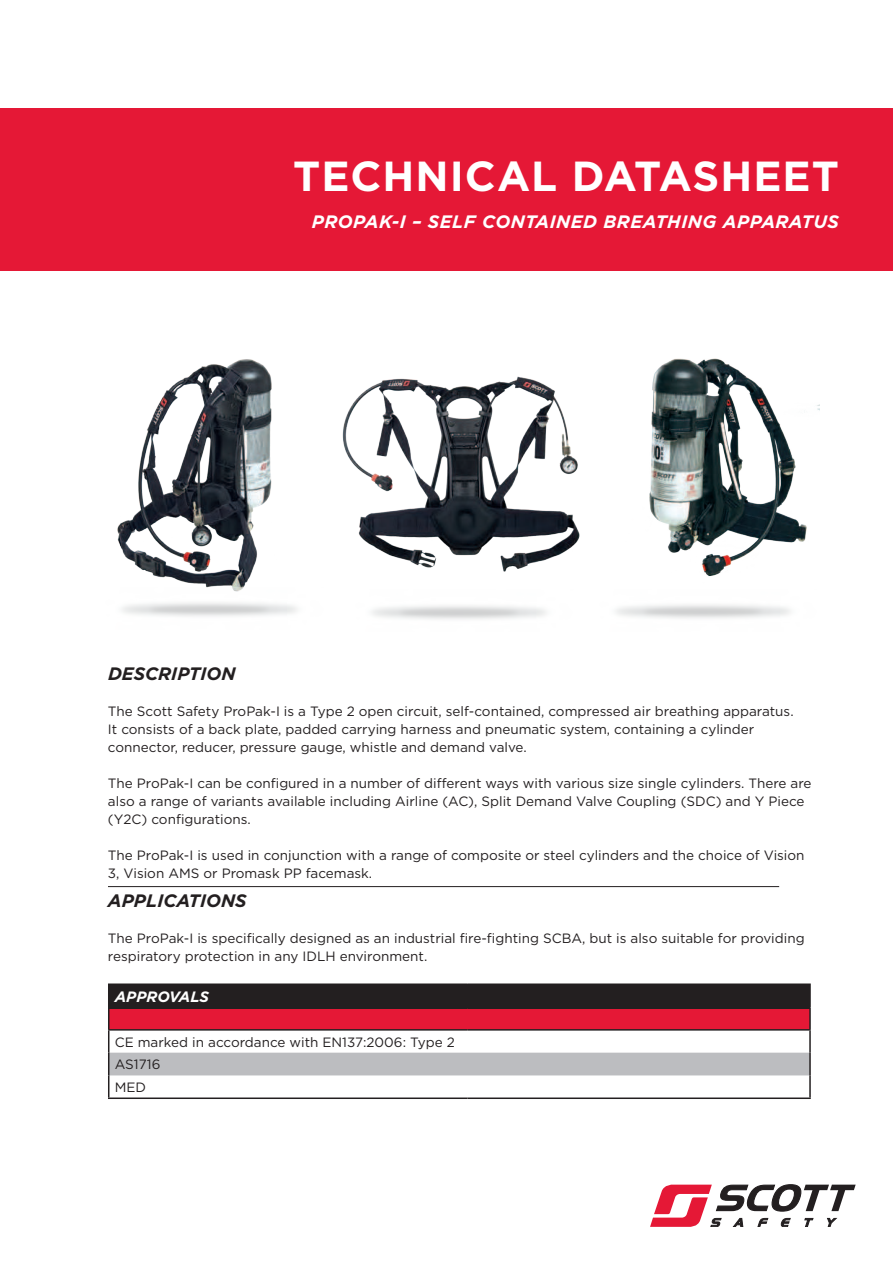
<style>
.page{position:relative;width:893px;height:1263px;background:#fff}
.page>*{position:absolute;margin:0;border:0;box-sizing:border-box;transform-origin:0 0}
.t1{font:700 42px "Gotham";letter-spacing:.025em;color:#fff}
.t2{font:italic 700 18px "Gotham";letter-spacing:.025em;color:#fff}
.t3{font:italic 700 18px "Gotham";color:#231f20}
.t4{font:italic 700 15px "Gotham";color:#fff}
.t5{font:13.5px/18px "Gotham";color:#231f20}
</style>
<div class="page">
<img style="left:117px;top:359px;width:155px;height:228px">
<img style="left:342px;top:376px;width:238px;height:196px">
<img style="left:649px;top:358px;width:170px;height:218px">
<img style="left:122px;top:587px;width:175px;height:29px">
<svg style="left:650px;top:1184px;width:206px;height:43px"></svg>
<div style="left:0;top:108px;width:893px;height:163px;background:#e51836"></div>
<hr style="left:108px;top:886px;width:671px;height:1px;background:#231f20">
<hr style="left:467px;top:1007px;width:344px;height:2px;background:#231f20">
<hr style="left:467px;top:1029px;width:344px;height:1px;background:#231f20">
<hr style="left:108px;top:983px;width:359px;height:2px;background:#231f20">
<hr style="left:467px;top:983px;width:344px;height:2px;background:#231f20">
<hr style="left:809px;top:985px;width:2px;height:22px;background:#231f20">
<hr style="left:809px;top:1009px;width:2px;height:20px;background:#231f20">
<hr style="left:809px;top:1030px;width:2px;height:23px;background:#231f20">
<hr style="left:809px;top:1053px;width:2px;height:22px;background:#231f20">
<svg style="left:108px;top:985px;width:702px;height:112px"></svg>
<hr style="left:809px;top:1075px;width:2px;height:22px;background:#231f20">
<hr style="left:108px;top:1097px;width:359px;height:2px;background:#231f20">
<hr style="left:467px;top:1097px;width:344px;height:2px;background:#231f20">
<h1 class="t1" style="left:293px;top:157px;width:547px">TECHNICAL DATASHEET</h1>
<h2 class="t2" style="left:312px;top:214px;width:529px">PROPAK-I – SELF CONTAINED BREATHING APPARATUS</h2>
<h2 class="t3" style="left:108px;top:666px;width:129px">DESCRIPTION</h2>
<p class="t5" style="left:108px;top:703px;width:687px">The Scott Safety ProPak-I is a Type 2 open circuit, self-contained, compressed air breathing apparatus.<br>It consists of a back plate, padded carrying harness and pneumatic system, containing a cylinder connector, reducer, pressure gauge, whistle and demand valve.</p>
<p class="t5" style="left:108px;top:775px;width:705px">The ProPak-I can be configured in a number of different ways with various size single cylinders. There are also a range of variants available including Airline (AC), Split Demand Valve Coupling (SDC) and Y Piece (Y2C) configurations.</p>
<p class="t5" style="left:108px;top:847px;width:698px">The ProPak-I is used in conjunction with a range of composite or steel cylinders and the choice of Vision<br>3, Vision AMS or Promask PP facemask.</p>
<h2 class="t3" style="left:108px;top:893px;width:140px">APPLICATIONS</h2>
<p class="t5" style="left:108px;top:930px;width:698px">The ProPak-I is specifically designed as an industrial fire-fighting SCBA, but is also suitable for providing respiratory protection in any IDLH environment.</p>
<p class="t4" style="left:115px;top:990px;width:96px">APPROVALS</p>
<p class="t5" style="left:115px;top:1031px;width:342px;line-height:22.8px">CE marked in accordance with EN137:2006: Type 2<br>AS1716<br>MED</p>
</div>
